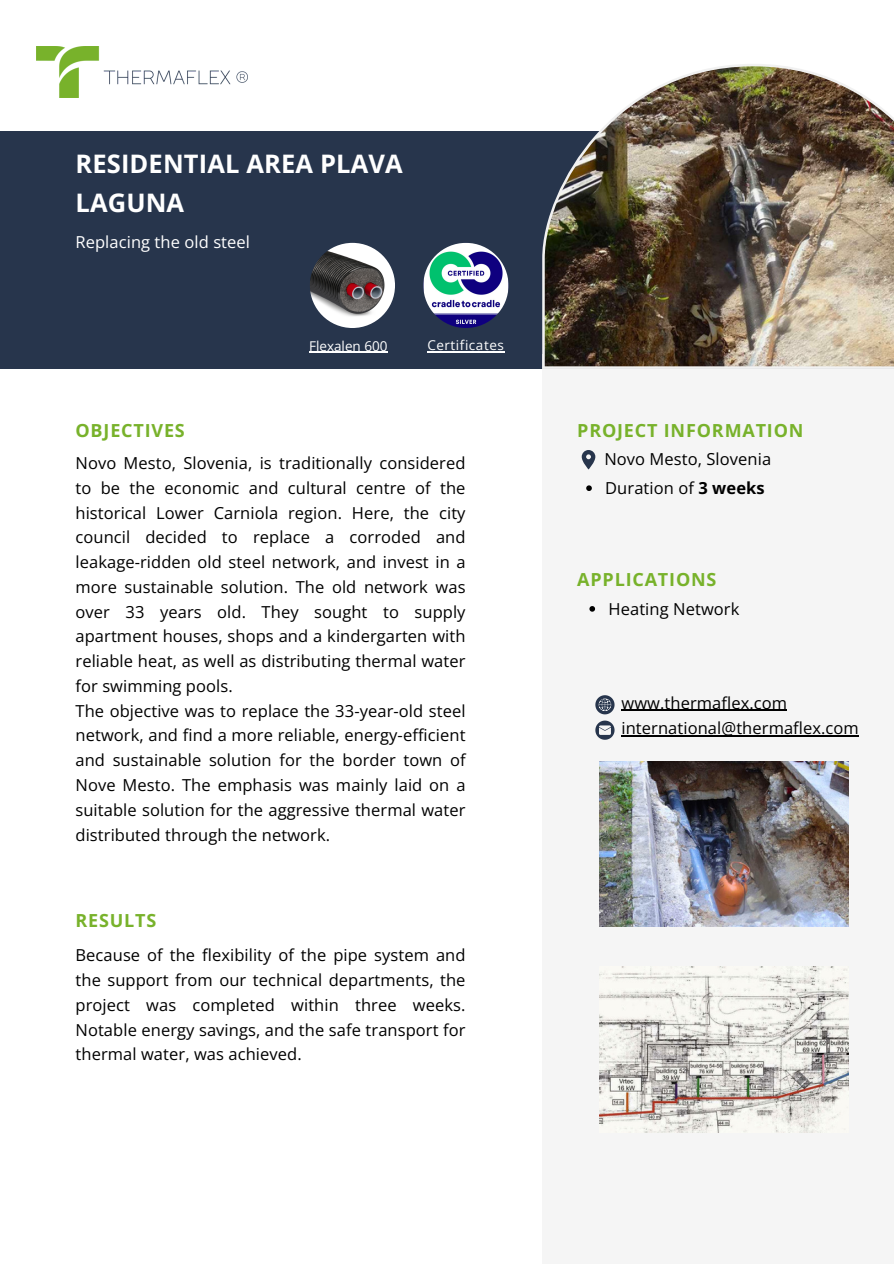
<style>
.page{position:relative;width:894px;height:1264px;background:#fff}
.page>*{position:absolute;margin:0;border:0;box-sizing:border-box;transform-origin:0 0}
.t1{font:700 25.5px/39.3px "Open Sans";letter-spacing:.005em;color:#fff}
.t2{font:700 18px "Open Sans";letter-spacing:.045em;color:#78b22b}
.t3{font:16.5px/24.8px "Open Sans";letter-spacing:.005em;color:#000;text-align:justify}
.t4{font:16.5px "Open Sans";letter-spacing:.005em;color:#fff}
.t5{font:13.5px "Open Sans";letter-spacing:.04em;color:#fff}
.t6{font:13.5px "Open Sans";color:#fff}
.s1{font-weight:700}
</style>
<div class="page">
<div style="left:0;top:131px;width:893px;height:238px;background:#27354c"></div>
<div style="left:542px;top:354px;width:351px;height:909px;background:#f1f1f1"></div>
<img style="left:542px;top:64px;width:351px;height:305px">
<img style="left:37px;top:46px;width:210px;height:52px">
<img style="left:599px;top:761px;width:249px;height:165px">
<img style="left:599px;top:966px;width:249px;height:166px">
<img style="left:310px;top:243px;width:85px;height:85px;border-radius:50%">
<img style="left:423px;top:243px;width:85px;height:85px;border-radius:50%">
<svg style="left:589px;top:606px;width:6px;height:5px"></svg>
<svg style="left:595px;top:720px;width:19px;height:19px"></svg>
<svg style="left:595px;top:695px;width:19px;height:19px"></svg>
<hr style="left:621px;top:735px;width:237px;height:1px;background:#000">
<hr style="left:621px;top:710px;width:166px;height:1px;background:#000">
<hr style="left:309px;top:352px;width:78px;height:1px;background:#fff">
<hr style="left:427px;top:351px;width:77px;height:2px;background:#fff">
<svg style="left:586px;top:485px;width:5px;height:6px"></svg>
<svg style="left:581px;top:450px;width:14px;height:19px"></svg>
<p class="t1" style="left:75px;top:143px;width:328px">RESIDENTIAL AREA PLAVA<br>LAGUNA</p>
<p class="t4" style="left:75px;top:231px;width:176px">Replacing the old steel</p>
<p class="t2" style="left:75px;top:417px;width:111px">OBJECTIVES</p>
<p class="t6" style="left:309px;top:336px;width:80px">Flexalen 600</p>
<p class="t5" style="left:427px;top:336px;width:78px">Certificates</p>
<p class="t3" style="left:75px;top:450px;width:391px">Novo Mesto, Slovenia, is traditionally considered to be the economic and cultural centre of the historical Lower Carniola region. Here, the city council decided to replace a corroded and leakage-ridden old steel network, and invest in a more sustainable solution. The old network was over 33 years old. They sought to supply apartment houses, shops and a kindergarten with reliable heat, as well as distributing thermal water for swimming pools.</p>
<p class="t3" style="left:75px;top:698px;width:391px">The objective was to replace the 33-year-old steel network, and find a more reliable, energy-efficient and sustainable solution for the border town of Nove Mesto. The emphasis was mainly laid on a suitable solution for the aggressive thermal water distributed through the network.</p>
<p class="t2" style="left:75px;top:907px;width:82px">RESULTS</p>
<p class="t3" style="left:75px;top:942px;width:391px">Because of the flexibility of the pipe system and the support from our technical departments, the project was completed within three weeks.<br>Notable energy savings, and the safe transport for thermal water, was achieved.</p>
<p class="t2" style="left:577px;top:417px;width:228px">PROJECT INFORMATION</p>
<p class="t3" style="left:604px;top:446px;width:168px">Novo Mesto, Slovenia</p>
<p class="t3" style="left:605px;top:475px;width:161px">Duration of <span class="s1">3 weeks</span></p>
<p class="t2" style="left:577px;top:567px;width:141px">APPLICATIONS</p>
<p class="t3" style="left:608px;top:596px;width:132px">Heating Network</p>
<p class="t3" style="left:621px;top:690px;width:167px">www.thermaflex.com</p>
<p class="t3" style="left:621px;top:715px;width:239px">international@thermaflex.com</p>
</div>
